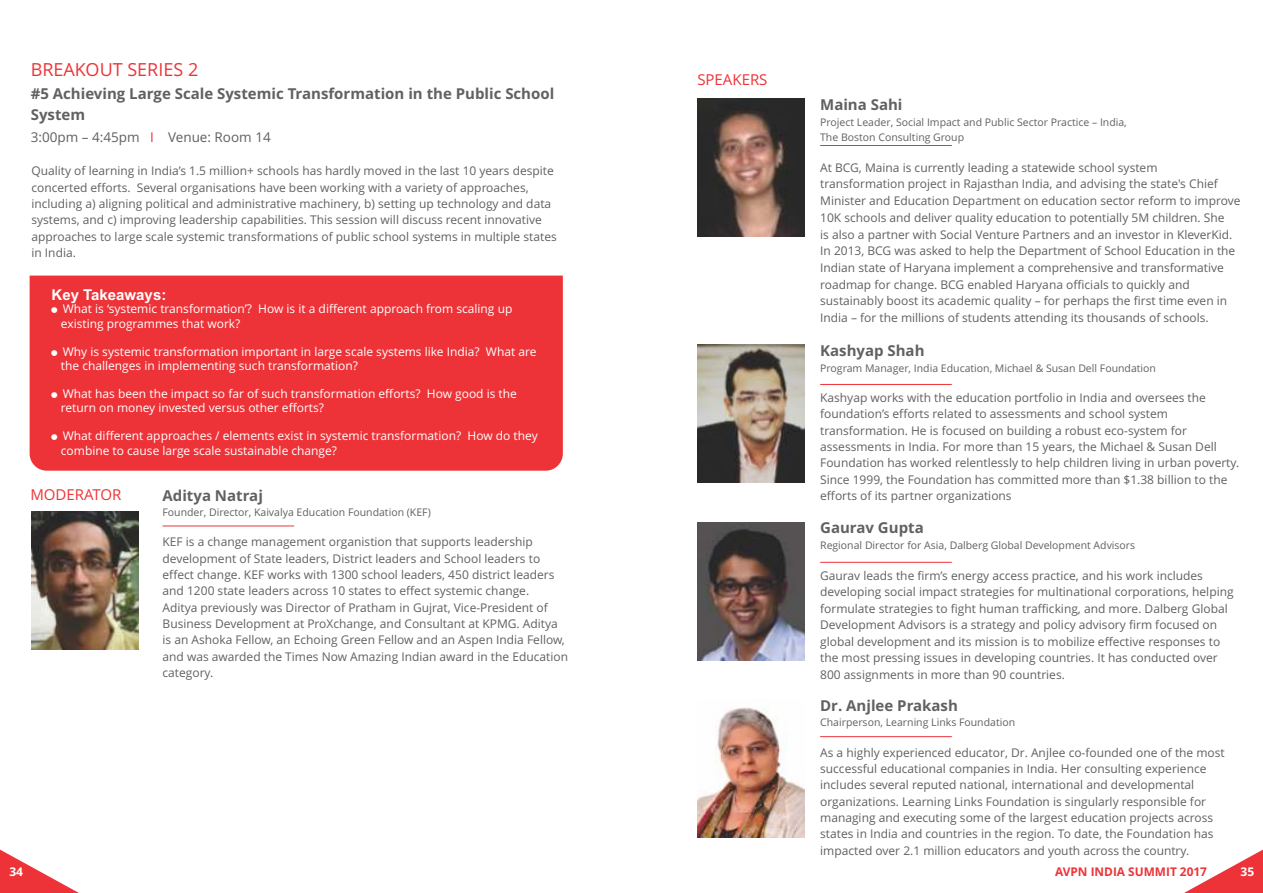
<style>
.page{position:relative;width:1263px;height:893px;background:#fff}
.page>*{position:absolute;margin:0;border:0;box-sizing:border-box;transform-origin:0 0}
.t1{font:18px "Open Sans";color:#ed3338}
.t2{font:700 15px/20.4px "Open Sans";color:#616161}
.t3{font:15px "Open Sans";color:#ed3338}
.t4{font:700 15px "Arial";color:#fff}
.t5{font:13.5px "Open Sans";color:#616161}
.t6{font:12px/16.4px "Open Sans";color:#616161}
.t7{font:12px/14.1px "Open Sans";color:#fff}
.t8{font:700 12px "Open Sans";color:#ed3338}
.t9{font:700 12px "Open Sans";color:#fff}
.t10{font:10.5px/14.5px "Open Sans";color:#616161}
.s1{color:#ed3338}
</style>
<div class="page">
<svg style="left:0;top:849px;width:79px;height:44px"></svg>
<svg style="left:1184px;top:849px;width:79px;height:44px"></svg>
<div style="left:30px;top:276px;width:533px;height:195px;background:#ed3338"></div>
<img style="left:31px;top:511px;width:107px;height:138px">
<hr style="left:163px;top:526px;width:131px;height:1px;background:#ed3338">
<img style="left:697px;top:707px;width:108px;height:130px">
<img style="left:697px;top:523px;width:107px;height:137px">
<img style="left:697px;top:99px;width:108px;height:138px">
<img style="left:697px;top:345px;width:108px;height:138px">
<hr style="left:820px;top:145px;width:132px;height:1px;background:#ed3338">
<hr style="left:820px;top:384px;width:132px;height:1px;background:#ed3338">
<hr style="left:820px;top:562px;width:132px;height:1px;background:#ed3338">
<hr style="left:820px;top:736px;width:132px;height:1px;background:#ed3338">
<svg style="left:52px;top:307px;width:5px;height:6px"></svg>
<svg style="left:52px;top:350px;width:5px;height:6px"></svg>
<svg style="left:52px;top:392px;width:5px;height:6px"></svg>
<svg style="left:52px;top:434px;width:5px;height:6px"></svg>
<h1 class="t1" style="left:31px;top:62px;width:169px">BREAKOUT SERIES 2</h1>
<p class="t2" style="left:31px;top:85px;width:525px">#5 Achieving Large Scale Systemic Transformation in the Public School<br>System</p>
<p class="t5" style="left:31px;top:132px;width:242px">3:00pm – 4:45pm <span class="s1">I</span> Venue: Room 14</p>
<p class="t6" style="left:31px;top:164px;width:527px">Quality of learning in India’s 1.5 million+ schools has hardly moved in the last 10 years despite concerted efforts. Several organisations have been working with a variety of approaches, including a) aligning political and administrative machinery, b) setting up technology and data systems, and c) improving leadership capabilities. This session will discuss recent innovative approaches to large scale systemic transformations of public school systems in multiple states in India.</p>
<p class="t4" style="left:52px;top:289px;width:116px">Key Takeaways:</p>
<p class="t7" style="left:61px;top:303px;width:453px">What is ‘systemic transformation’? How is it a different approach from scaling up existing programmes that work?</p>
<p class="t7" style="left:61px;top:346px;width:477px">Why is systemic transformation important in large scale systems like India? What are the challenges in implementing such transformation?</p>
<p class="t7" style="left:61px;top:388px;width:458px">What has been the impact so far of such transformation efforts? How good is the return on money invested versus other efforts?</p>
<p class="t7" style="left:61px;top:430px;width:478px">What different approaches / elements exist in systemic transformation? How do they combine to cause large scale sustainable change?</p>
<p class="t3" style="left:30px;top:489px;width:93px">MODERATOR</p>
<p class="t2" style="left:163px;top:486px;width:102px">Aditya Natraj</p>
<p class="t10" style="left:163px;top:506px;width:270px">Founder, Director, Kaivalya Education Foundation (KEF)</p>
<p class="t6" style="left:163px;top:535px;width:407px">KEF is a change management organistion that supports leadership development of State leaders, District leaders and School leaders to effect change. KEF works with 1300 school leaders, 450 district leaders and 1200 state leaders across 10 states to effect systemic change.<br>Aditya previously was Director of Pratham in Gujrat, Vice-President of Business Development at ProXchange, and Consultant at KPMG. Aditya is an Ashoka Fellow, an Echoing Green Fellow and an Aspen India Fellow, and was awarded the Times Now Amazing Indian award in the Education category.</p>
<p class="t3" style="left:697px;top:73px;width:72px">SPEAKERS</p>
<p class="t2" style="left:820px;top:96px;width:84px">Maina Sahi</p>
<p class="t10" style="left:820px;top:116px;width:308px">Project Leader, Social Impact and Public Sector Practice – India,<br>The Boston Consulting Group</p>
<p class="t6" style="left:820px;top:160px;width:422px">At BCG, Maina is currently leading a statewide school system transformation project in Rajasthan India, and advising the state's Chief Minister and Education Department on education sector reform to improve 10K schools and deliver quality education to potentially 5M children. She<br>is also a partner with Social Venture Partners and an investor in KleverKid.<br>In 2013, BCG was asked to help the Department of School Education in the Indian state of Haryana implement a comprehensive and transformative roadmap for change. BCG enabled Haryana officials to quickly and sustainably boost its academic quality – for perhaps the first time even in India – for the millions of students attending its thousands of schools.</p>
<p class="t2" style="left:820px;top:342px;width:106px">Kashyap Shah</p>
<p class="t10" style="left:820px;top:362px;width:337px">Program Manager, India Education, Michael &amp; Susan Dell Foundation</p>
<p class="t6" style="left:820px;top:391px;width:421px">Kashyap works with the education portfolio in India and oversees the foundation’s efforts related to assessments and school system transformation. He is focused on building a robust eco-system for assessments in India. For more than 15 years, the Michael &amp; Susan Dell Foundation has worked relentlessly to help children living in urban poverty.<br>Since 1999, the Foundation has committed more than $1.38 billion to the efforts of its partner organizations</p>
<p class="t2" style="left:820px;top:519px;width:105px">Gaurav Gupta</p>
<p class="t10" style="left:820px;top:539px;width:317px">Regional Director for Asia, Dalberg Global Development Advisors</p>
<p class="t6" style="left:820px;top:568px;width:415px">Gaurav leads the firm’s energy access practice, and his work includes developing social impact strategies for multinational corporations, helping formulate strategies to fight human trafficking, and more. Dalberg Global Development Advisors is a strategy and policy advisory firm focused on global development and its mission is to mobilize effective responses to the most pressing issues in developing countries. It has conducted over 800 assignments in more than 90 countries.</p>
<p class="t2" style="left:820px;top:697px;width:139px">Dr. Anjlee Prakash</p>
<p class="t10" style="left:820px;top:716px;width:196px">Chairperson, Learning Links Foundation</p>
<p class="t6" style="left:820px;top:745px;width:406px">As a highly experienced educator, Dr. Anjlee co-founded one of the most successful educational companies in India. Her consulting experience includes several reputed national, international and developmental organizations. Learning Links Foundation is singularly responsible for managing and executing some of the largest education projects across states in India and countries in the region. To date, the Foundation has impacted over 2.1 million educators and youth across the country.</p>
<p class="t9" style="left:9px;top:866px;width:15px">34</p>
<p class="t8" style="left:1055px;top:866px;width:153px">AVPN INDIA SUMMIT 2017</p>
<p class="t9" style="left:1240px;top:866px;width:15px">35</p>
</div>
